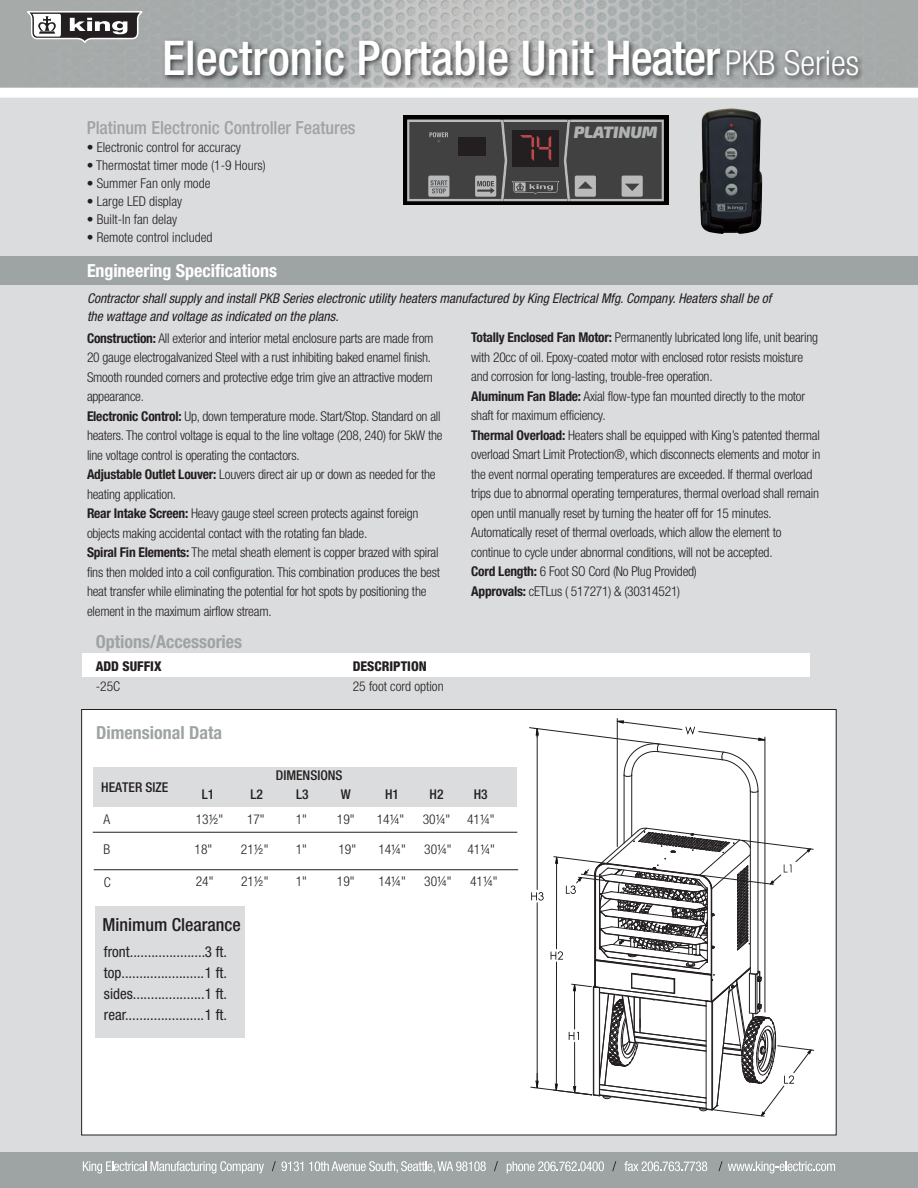
<style>
.page{position:relative;width:918px;height:1188px;background:#dbdcdd}
.page>*{position:absolute;margin:0;border:0;box-sizing:border-box;transform-origin:0 0}
.t1{font:500 condensed 48px "Helvetica Neue LT Std";color:#fff}
.t2{font:300 condensed 34.5px "Helvetica Neue LT Std";color:#fff}
.t3{font:500 condensed 18px "Helvetica Neue LT Std";letter-spacing:-.005em;color:#9ea3a4}
.t4{font:700 condensed 18px "Helvetica Neue LT Std";color:#9ea3a4}
.t5{font:700 condensed 18px "Helvetica Neue LT Std";color:#fff}
.t6{font:500 condensed 18px "Helvetica Neue LT Std";color:#231f20}
.t7{font:italic 900 16.5px "Exo 2.0";letter-spacing:-.01em;color:#b0b2b2}
.t8{font:condensed 15px/21px "Helvetica Neue LT Std";color:#231f20;text-align:justify}
.t9{font:300 condensed 13.5px/19.5px "Helvetica Neue LT Std";letter-spacing:-.015em;color:#231f20}
.t10{font:italic condensed 13.5px/18px "Helvetica Neue LT Std";color:#231f20}
.t11{font:500 condensed 13.5px "Helvetica Neue LT Std";color:#231f20}
.t12{font:800 condensed 13.5px "Helvetica Neue LT Std";color:#231f20}
.s1{font-weight:700}
</style>
<div class="page">
<div style="left:81px;top:709px;width:755px;height:426px;background:#fff;border:1px solid #231f20"></div>
<div style="left:95px;top:906px;width:150px;height:132px;background:#dbdcdd"></div>
<div style="left:0;top:1153px;width:918px;height:35px;background:#9ea3a4"></div>
<svg style="left:83px;top:1161px;width:181px;height:12px"></svg>
<svg style="left:309px;top:1161px;width:177px;height:12px"></svg>
<svg style="left:507px;top:1161px;width:97px;height:12px"></svg>
<svg style="left:624px;top:1161px;width:83px;height:10px"></svg>
<svg style="left:272px;top:1161px;width:31px;height:10px"></svg>
<svg style="left:494px;top:1161px;width:4px;height:10px"></svg>
<svg style="left:612px;top:1161px;width:4px;height:10px"></svg>
<svg style="left:718px;top:1161px;width:117px;height:12px"></svg>
<div style="left:0;top:88px;width:918px;height:8px;background:#fff"></div>
<img style="left:0;top:0;width:918px;height:88px">
<img style="left:157px;top:31px;width:711px;height:63px">
<hr style="left:0;top:96px;width:918px;height:2px;background:#fff">
<svg style="left:27px;top:11px;width:116px;height:32px"></svg>
<div style="left:0;top:256px;width:918px;height:29px;background:#9ea3a4"></div>
<div style="left:403px;top:116px;width:265px;height:89px;background:linear-gradient(to right,#000,#000)"></div>
<svg style="left:407px;top:120px;width:257px;height:81px"></svg>
<div style="left:83px;top:653px;width:727px;height:23px;background:#fff"></div>
<img style="left:700px;top:108px;width:62px;height:126px">
<hr style="left:537px;top:728px;width:1px;height:162px;background:#231f20">
<hr style="left:765px;top:737px;width:1px;height:275px;background:#231f20">
<hr style="left:617px;top:718px;width:1px;height:129px;background:#231f20">
<hr style="left:631px;top:775px;width:1px;height:61px;background:#231f20">
<hr style="left:624px;top:775px;width:1px;height:68px;background:#231f20">
<hr style="left:750px;top:791px;width:1px;height:183px;background:#231f20">
<hr style="left:758px;top:791px;width:1px;height:182px;background:#231f20">
<svg style="left:529px;top:720px;width:237px;height:73px"></svg>
<svg style="left:530px;top:827px;width:285px;height:290px"></svg>
<hr style="left:93px;top:832px;width:424px;height:1px;background:#231f20">
<div style="left:93px;top:767px;width:424px;height:40px;background:#dbdcdd"></div>
<hr style="left:94px;top:869px;width:424px;height:1px;background:#231f20">
<h1 class="t1" style="left:162px;top:30px;width:560px">Electronic Portable Unit Heater</h1>
<h2 class="t2" style="left:725px;top:43px;width:135px">PKB Series</h2>
<h3 class="t3" style="left:87px;top:117px;width:270px">Platinum Electronic Controller Features</h3>
<p class="t9" style="left:87px;top:137px;width:156px">• Electronic control for accuracy</p>
<p class="t9" style="left:87px;top:155px;width:180px">• Thermostat timer mode (1-9 Hours)</p>
<p class="t9" style="left:87px;top:173px;width:125px">• Summer Fan only mode</p>
<p class="t9" style="left:87px;top:191px;width:97px">• Large LED display</p>
<p class="t9" style="left:87px;top:209px;width:92px">• Built-In fan delay</p>
<p class="t9" style="left:87px;top:227px;width:127px">• Remote control included</p>
<h3 class="t5" style="left:87px;top:259px;width:192px">Engineering Specifications</h3>
<p class="t7" style="left:574px;top:122px;width:85px">PLATINUM</p>
<p class="t10" style="left:87px;top:289px;width:686px">Contractor shall supply and install PKB Series electronic utility heaters manufactured by King Electrical Mfg. Company. Heaters shall be of the wattage and voltage as indicated on the plans.</p>
<p class="t9" style="left:471px;top:328px;width:351px"><span class="s1">Totally Enclosed Fan Motor:</span> Permanently lubricated long life, unit bearing with 20cc of oil. Epoxy-coated motor with enclosed rotor resists moisture and corrosion for long-lasting, trouble-free operation.<br><span class="s1">Aluminum Fan Blade:</span> Axial flow-type fan mounted directly to the motor shaft for maximum efficiency.<br><span class="s1">Thermal Overload:</span> Heaters shall be equipped with King’s patented thermal overload Smart Limit Protection®, which disconnects elements and motor in the event normal operating temperatures are exceeded. If thermal overload trips due to abnormal operating temperatures, thermal overload shall remain open until manually reset by turning the heater off for 15 minutes.<br>Automatically reset of thermal overloads, which allow the element to continue to cycle under abnormal conditions, will not be accepted.<br><span class="s1">Cord Length:</span> 6 Foot SO Cord (No Plug Provided)<br><span class="s1">Approvals:</span> cETLus ( 517271) &amp; (30314521)</p>
<p class="t9" style="left:87px;top:328px;width:357px"><span class="s1">Construction:</span> All exterior and interior metal enclosure parts are made from 20 gauge electrogalvanized Steel with a rust inhibiting baked enamel finish.<br>Smooth rounded corners and protective edge trim give an attractive modern appearance.<br><span class="s1">Electronic Control:</span> Up, down temperature mode. Start/Stop. Standard on all heaters. The control voltage is equal to the line voltage (208, 240) for 5kW the line voltage control is operating the contactors.<br><span class="s1">Adjustable Outlet Louver:</span> Louvers direct air up or down as needed for the heating application.<br><span class="s1">Rear Intake Screen:</span> Heavy gauge steel screen protects against foreign objects making accidental contact with the rotating fan blade.<br><span class="s1">Spiral Fin Elements:</span> The metal sheath element is copper brazed with spiral fins then molded into a coil configuration. This combination produces the best heat transfer while eliminating the potential for hot spots by positioning the element in the maximum airflow stream.</p>
<h3 class="t4" style="left:96px;top:631px;width:148px">Options/Accessories</h3>
<p class="t12" style="left:96px;top:658px;width:67px">ADD SUFFIX</p>
<p class="t12" style="left:353px;top:658px;width:75px">DESCRIPTION</p>
<p class="t9" style="left:96px;top:676px;width:26px">-25C</p>
<p class="t9" style="left:353px;top:676px;width:92px">25 foot cord option</p>
<h3 class="t4" style="left:96px;top:722px;width:127px">Dimensional Data</h3>
<p class="t11" style="left:101px;top:779px;width:68px">HEATER SIZE</p>
<p class="t11" style="left:276px;top:768px;width:68px">DIMENSIONS</p>
<p class="t11" style="left:202px;top:786px;width:14px">L1</p>
<p class="t11" style="left:251px;top:786px;width:14px">L2</p>
<p class="t11" style="left:296px;top:786px;width:14px">L3</p>
<p class="t11" style="left:341px;top:786px;width:12px">W</p>
<p class="t11" style="left:385px;top:786px;width:15px">H1</p>
<p class="t11" style="left:430px;top:786px;width:15px">H2</p>
<p class="t11" style="left:474px;top:786px;width:15px">H3</p>
<p class="t9" style="left:103px;top:809px;width:8px">A</p>
<p class="t9" style="left:196px;top:809px;width:29px">13½"</p>
<p class="t9" style="left:247px;top:809px;width:19px">17"</p>
<p class="t9" style="left:296px;top:809px;width:13px">1"</p>
<p class="t9" style="left:337px;top:809px;width:19px">19"</p>
<p class="t9" style="left:377px;top:809px;width:29px">14¼"</p>
<p class="t9" style="left:423px;top:809px;width:29px">30¼"</p>
<p class="t9" style="left:467px;top:809px;width:29px">41¼"</p>
<p class="t9" style="left:103px;top:840px;width:8px">B</p>
<p class="t9" style="left:195px;top:840px;width:19px">18"</p>
<p class="t9" style="left:241px;top:840px;width:29px">21½"</p>
<p class="t9" style="left:296px;top:840px;width:13px">1"</p>
<p class="t9" style="left:338px;top:840px;width:19px">19"</p>
<p class="t9" style="left:378px;top:840px;width:29px">14¼"</p>
<p class="t9" style="left:424px;top:840px;width:72px">30¼" 41¼"</p>
<p class="t9" style="left:104px;top:872px;width:9px">C</p>
<p class="t9" style="left:196px;top:871px;width:19px">24"</p>
<p class="t9" style="left:241px;top:871px;width:29px">21½"</p>
<p class="t9" style="left:296px;top:871px;width:13px">1"</p>
<p class="t9" style="left:337px;top:871px;width:19px">19"</p>
<p class="t9" style="left:378px;top:871px;width:29px">14¼"</p>
<p class="t9" style="left:424px;top:871px;width:29px">30¼"</p>
<p class="t9" style="left:470px;top:871px;width:29px">41¼"</p>
<h3 class="t6" style="left:103px;top:914px;width:140px">Minimum Clearance</h3>
<p class="t8" style="left:104px;top:942px;width:125px">front..................... 3 ft. top....................... 1 ft. sides.................... 1 ft. rear...................... 1 ft.</p>
</div>
